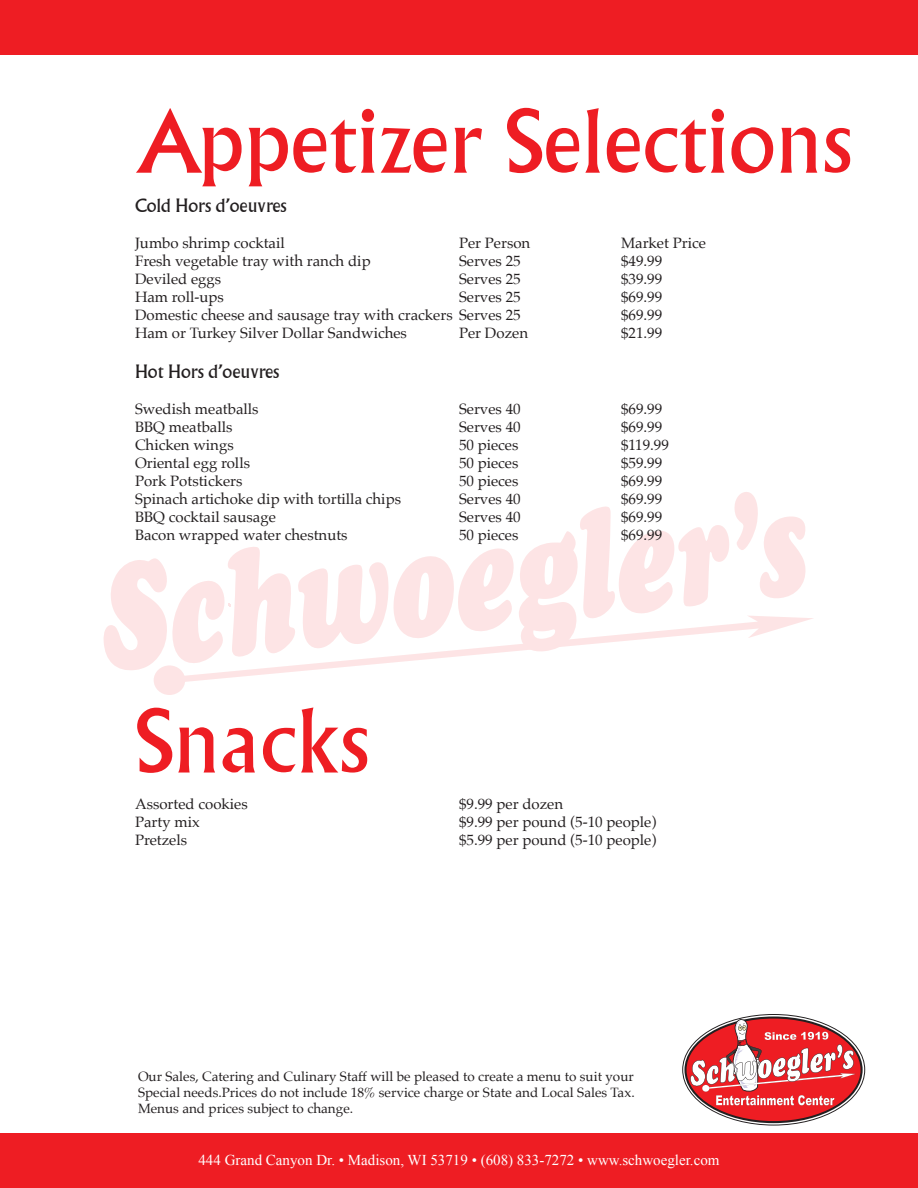
<style>
.page{position:relative;width:918px;height:1188px;background:#fff}
.page>*{position:absolute;margin:0;border:0;box-sizing:border-box;transform-origin:0 0}
.t1{font:85.5px "Albertus";color:#ee1d23}
.t2{font:18px "Albertus";color:#231f20}
.t3{font:15px "Palatino";color:#231f20}
.t4{font:15px "Times New Roman";color:#fff}
.t5{font:13.5px "Palatino";color:#231f20}
</style>
<div class="page">
<div style="left:154px;top:665px;width:31px;height:30px;background:#fde4e5;border-radius:50%"></div>
<svg style="left:104px;top:492px;width:709px;height:190px"></svg>
<svg style="left:682px;top:1014px;width:183px;height:112px"></svg>
<div style="left:0;top:0;width:918px;height:55px;background:#ee1d23"></div>
<div style="left:0;top:1133px;width:918px;height:55px;background:#ee1d23"></div>
<p class="t1" style="left:135px;top:91px;width:719px">Appetizer Selections</p>
<p class="t2" style="left:135px;top:195px;width:153px">Cold Hors d’oeuvres</p>
<p class="t3" style="left:135px;top:231px;width:151px">Jumbo shrimp cocktail</p>
<p class="t3" style="left:459px;top:231px;width:73px">Per Person</p>
<p class="t3" style="left:621px;top:231px;width:86px">Market Price</p>
<p class="t3" style="left:135px;top:249px;width:237px">Fresh vegetable tray with ranch dip</p>
<p class="t3" style="left:459px;top:249px;width:63px">Serves 25</p>
<p class="t3" style="left:621px;top:249px;width:43px">$49.99</p>
<p class="t3" style="left:135px;top:267px;width:88px">Deviled eggs</p>
<p class="t3" style="left:459px;top:267px;width:63px">Serves 25</p>
<p class="t3" style="left:621px;top:267px;width:43px">$39.99</p>
<p class="t3" style="left:135px;top:285px;width:90px">Ham roll-ups</p>
<p class="t3" style="left:459px;top:285px;width:63px">Serves 25</p>
<p class="t3" style="left:621px;top:285px;width:43px">$69.99</p>
<p class="t3" style="left:135px;top:303px;width:387px">Domestic cheese and sausage tray with crackers Serves 25</p>
<p class="t3" style="left:621px;top:303px;width:43px">$69.99</p>
<p class="t3" style="left:135px;top:321px;width:273px">Ham or Turkey Silver Dollar Sandwiches</p>
<p class="t3" style="left:459px;top:321px;width:71px">Per Dozen</p>
<p class="t3" style="left:621px;top:321px;width:43px">$21.99</p>
<p class="t2" style="left:135px;top:361px;width:146px">Hot Hors d’oeuvres</p>
<p class="t3" style="left:135px;top:396px;width:125px">Swedish meatballs</p>
<p class="t3" style="left:459px;top:396px;width:63px">Serves 40</p>
<p class="t3" style="left:621px;top:396px;width:43px">$69.99</p>
<p class="t3" style="left:135px;top:414px;width:99px">BBQ meatballs</p>
<p class="t3" style="left:459px;top:414px;width:63px">Serves 40</p>
<p class="t3" style="left:621px;top:414px;width:43px">$69.99</p>
<p class="t3" style="left:135px;top:432px;width:100px">Chicken wings</p>
<p class="t3" style="left:459px;top:432px;width:61px">50 pieces</p>
<p class="t3" style="left:621px;top:432px;width:49px">$119.99</p>
<p class="t3" style="left:135px;top:450px;width:117px">Oriental egg rolls</p>
<p class="t3" style="left:459px;top:450px;width:61px">50 pieces</p>
<p class="t3" style="left:621px;top:450px;width:43px">$59.99</p>
<p class="t3" style="left:135px;top:468px;width:109px">Pork Potstickers</p>
<p class="t3" style="left:459px;top:468px;width:61px">50 pieces</p>
<p class="t3" style="left:621px;top:468px;width:43px">$69.99</p>
<p class="t3" style="left:135px;top:486px;width:268px">Spinach artichoke dip with tortilla chips</p>
<p class="t3" style="left:459px;top:486px;width:63px">Serves 40</p>
<p class="t3" style="left:621px;top:486px;width:43px">$69.99</p>
<p class="t3" style="left:135px;top:504px;width:142px">BBQ cocktail sausage</p>
<p class="t3" style="left:459px;top:504px;width:63px">Serves 40</p>
<p class="t3" style="left:621px;top:504px;width:43px">$69.99</p>
<p class="t3" style="left:135px;top:522px;width:214px">Bacon wrapped water chestnuts</p>
<p class="t3" style="left:459px;top:522px;width:61px">50 pieces</p>
<p class="t3" style="left:621px;top:522px;width:43px">$69.99</p>
<p class="t1" style="left:135px;top:691px;width:236px">Snacks</p>
<p class="t3" style="left:135px;top:791px;width:114px">Assorted cookies</p>
<p class="t3" style="left:459px;top:791px;width:106px">$9.99 per dozen</p>
<p class="t3" style="left:135px;top:809px;width:66px">Party mix</p>
<p class="t3" style="left:459px;top:809px;width:199px">$9.99 per pound (5-10 people)</p>
<p class="t3" style="left:135px;top:827px;width:54px">Pretzels</p>
<p class="t3" style="left:459px;top:827px;width:199px">$5.99 per pound (5-10 people)</p>
<p class="t5" style="left:138px;top:1065px;width:497px">Our Sales, Catering and Culinary Staff will be pleased to create a menu to suit your</p>
<p class="t5" style="left:138px;top:1081px;width:498px">Special needs.Prices do not include 18% service charge or State and Local Sales Tax.</p>
<p class="t5" style="left:138px;top:1097px;width:217px">Menus and prices subject to change.</p>
<p class="t4" style="left:198px;top:1150px;width:523px">444 Grand Canyon Dr. • Madison, WI 53719 • (608) 833-7272 • www.schwoegler.com</p>
</div>
